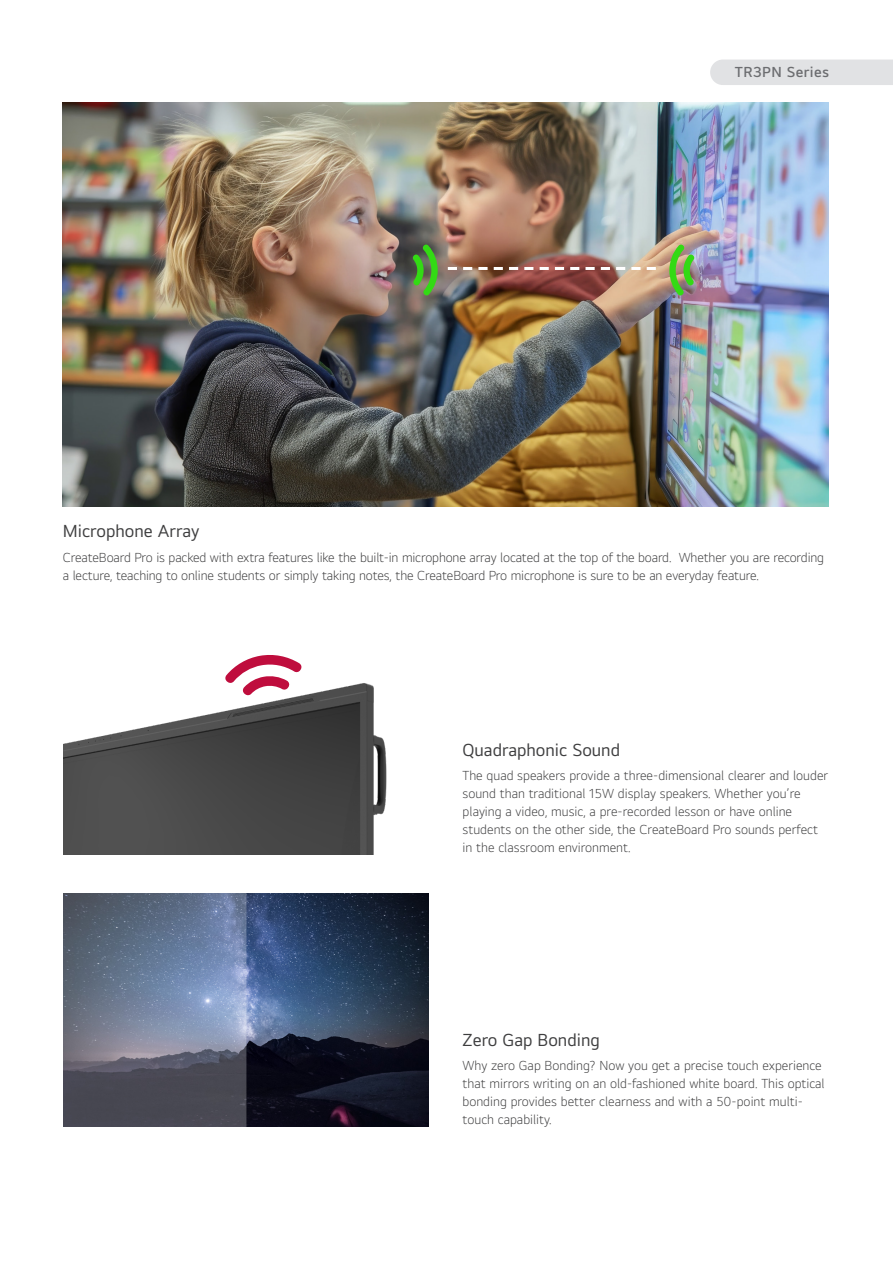
<style>
.page{position:relative;width:893px;height:1263px;background:#fff}
.page>*{position:absolute;margin:0;border:0;box-sizing:border-box;transform-origin:0 0}
.t1{font:18px "LGEI Text TTF";color:#3e3e3f}
.t2{font:600 15px "LGEI Text TTF";letter-spacing:.025em;color:#6c6d70}
.t3{font:300 13.5px/18px "LGEI Text TTF";color:#3e3e3f}
</style>
<div class="page">
<div style="left:710px;top:60px;width:183px;height:25px;background:#e1e2e4"></div>
<img style="left:64px;top:893px;width:364px;height:234px">
<img style="left:63px;top:102px;width:765px;height:404px">
<svg style="left:413px;top:245px;width:25px;height:50px"></svg>
<svg style="left:669px;top:245px;width:25px;height:50px"></svg>
<svg style="left:448px;top:267px;width:208px;height:3px"></svg>
<img style="left:64px;top:683px;width:323px;height:172px">
<svg style="left:225px;top:655px;width:77px;height:41px"></svg>
<p class="t2" style="left:735px;top:63px;width:96px">TR3PN Series</p>
<p class="t1" style="left:63px;top:520px;width:138px">Microphone Array</p>
<p class="t3" style="left:63px;top:548px;width:763px">CreateBoard Pro is packed with extra features like the built-in microphone array located at the top of the board. Whether you are recording a lecture, teaching to online students or simply taking notes, the CreateBoard Pro microphone is sure to be an everyday feature.</p>
<p class="t1" style="left:463px;top:738px;width:159px">Quadraphonic Sound</p>
<p class="t3" style="left:463px;top:766px;width:367px">The quad speakers provide a three-dimensional clearer and louder sound than traditional 15W display speakers. Whether you’re playing a video, music, a pre-recorded lesson or have online students on the other side, the CreateBoard Pro sounds perfect in the classroom environment.</p>
<p class="t1" style="left:463px;top:1029px;width:139px">Zero Gap Bonding</p>
<p class="t3" style="left:463px;top:1056px;width:364px">Why zero Gap Bonding? Now you get a precise touch experience that mirrors writing on an old-fashioned white board. This optical bonding provides better clearness and with a 50-point multi&shy;touch capability.</p>
</div>
